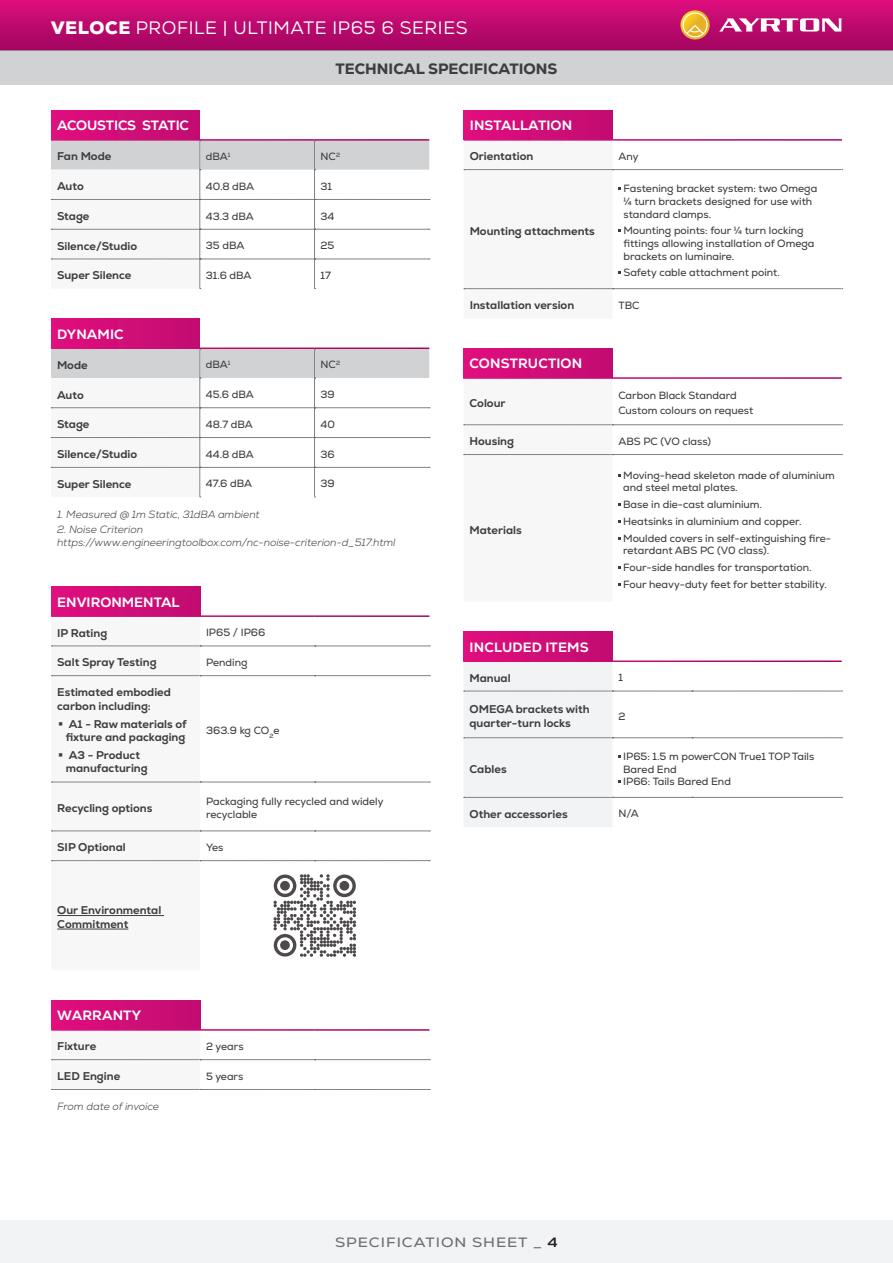
<style>
.page{position:relative;width:893px;height:1263px;background:#fff}
.page>*{position:absolute;margin:0;border:0;box-sizing:border-box;transform-origin:0 0}
.t1{font:18px "Nexa";letter-spacing:.035em;color:#fff}
.t2{font:800 15px "Nexa";color:#3e3e3f}
.t3{font:800 13.5px "Nexa";letter-spacing:.01em;color:#fff}
.t4{font:13.5px "Nexa";letter-spacing:.06em;color:#6c6d70;scale:1.15 1}
.t5{font:800 13.5px "Nexa";letter-spacing:-.015em;color:#fff}
.t6{font:800 11.25px/13.5px "Nexa";color:#3e3e3f}
.t7{font:10.5px/12.6px "Nexa";color:#3e3e3f}
.t8{font:italic 300 10.5px/12.6px "Nexa";color:#3e3e3f}
.s1{font-weight:900}
.s2{font-weight:700;color:#231f20}
</style>
<div class="page">
<div style="left:0;top:0;width:893px;height:50px;background:linear-gradient(to bottom,#dd0f7d,#a20661)"></div>
<hr style="left:0;top:50px;width:893px;height:1px;background:#939598">
<div style="left:0;top:51px;width:893px;height:33px;background:#d1d2d4"></div>
<div style="left:0;top:1220px;width:893px;height:43px;background:#f2f3f4"></div>
<svg style="left:719px;top:18px;width:123px;height:14px"></svg>
<svg style="left:680px;top:10px;width:30px;height:30px"></svg>
<div style="left:463px;top:348px;width:149px;height:30px;background:linear-gradient(to right,#e10e7f,#c20c71)"></div>
<hr style="left:463px;top:377px;width:149px;height:2px;background:#fff">
<svg style="left:463px;top:378px;width:379px;height:208px"></svg>
<div style="left:51px;top:1000px;width:149px;height:30px;background:linear-gradient(to right,#e10e7f,#c20c71)"></div>
<svg style="left:51px;top:1030px;width:379px;height:60px"></svg>
<hr style="left:51px;top:1029px;width:149px;height:2px;background:#fff">
<hr style="left:200px;top:1029px;width:115px;height:2px;background:#fff">
<hr style="left:315px;top:1029px;width:114px;height:2px;background:#fff">
<div style="left:464px;top:110px;width:149px;height:30px;background:linear-gradient(to right,#e10e7f,#c20c71)"></div>
<hr style="left:464px;top:139px;width:149px;height:2px;background:#fff">
<svg style="left:464px;top:140px;width:379px;height:150px"></svg>
<div style="left:51px;top:586px;width:149px;height:30px;background:linear-gradient(to right,#e10e7f,#c20c71)"></div>
<svg style="left:51px;top:645px;width:149px;height:285px"></svg>
<svg style="left:51px;top:646px;width:379px;height:1px"></svg>
<svg style="left:51px;top:675px;width:379px;height:1px"></svg>
<svg style="left:51px;top:782px;width:379px;height:1px"></svg>
<svg style="left:51px;top:831px;width:379px;height:1px"></svg>
<svg style="left:51px;top:860px;width:379px;height:1px"></svg>
<hr style="left:51px;top:615px;width:149px;height:2px;background:#fff">
<hr style="left:57px;top:915px;width:107px;height:1px;background:#3e3e3f">
<hr style="left:57px;top:929px;width:71px;height:1px;background:#3e3e3f">
<svg style="left:273px;top:874px;width:83px;height:83px"></svg>
<svg style="left:280px;top:881px;width:10px;height:9px"></svg>
<div style="left:340px;top:881px;width:9px;height:9px;background:#4e4a4b;border-radius:50%"></div>
<svg style="left:280px;top:940px;width:10px;height:10px"></svg>
<div style="left:463px;top:631px;width:149px;height:30px;background:linear-gradient(to right,#e10e7f,#c20c71)"></div>
<hr style="left:463px;top:660px;width:149px;height:2px;background:#fff">
<svg style="left:463px;top:661px;width:379px;height:166px"></svg>
<div style="left:51px;top:318px;width:149px;height:30px;background:linear-gradient(to right,#e10e7f,#c20c71)"></div>
<svg style="left:51px;top:348px;width:379px;height:150px"></svg>
<hr style="left:51px;top:347px;width:149px;height:2px;background:#fff">
<hr style="left:200px;top:347px;width:115px;height:2px;background:#fff">
<hr style="left:315px;top:347px;width:114px;height:2px;background:#fff">
<div style="left:51px;top:110px;width:149px;height:30px;background:linear-gradient(to right,#e10e7f,#c20c71)"></div>
<svg style="left:51px;top:140px;width:379px;height:149px"></svg>
<hr style="left:51px;top:139px;width:149px;height:2px;background:#fff">
<hr style="left:200px;top:139px;width:115px;height:2px;background:#fff">
<hr style="left:315px;top:139px;width:114px;height:2px;background:#fff">
<h1 class="t1" style="left:51px;top:17px;width:418px"><span class="s1">VELOCE</span> PROFILE | ULTIMATE IP65 6 SERIES</h1>
<h2 class="t2" style="left:335px;top:59px;width:223px">TECHNICAL SPECIFICATIONS</h2>
<p class="t5" style="left:57px;top:117px;width:134px">ACOUSTICS STATIC</p>
<p class="t6" style="left:57px;top:150px;width:56px">Fan Mode</p>
<p class="t7" style="left:206px;top:150px;width:26px">dBA<sup>1</sup></p>
<p class="t7" style="left:321px;top:150px;width:21px">NC<sup>2</sup></p>
<p class="t6" style="left:57px;top:179px;width:28px">Auto</p>
<p class="t7" style="left:206px;top:180px;width:50px">40.8 dBA</p>
<p class="t7" style="left:321px;top:180px;width:13px">31</p>
<p class="t6" style="left:57px;top:209px;width:34px">Stage</p>
<p class="t7" style="left:206px;top:210px;width:49px">43.3 dBA</p>
<p class="t7" style="left:321px;top:210px;width:15px">34</p>
<p class="t6" style="left:57px;top:239px;width:82px">Silence/Studio</p>
<p class="t7" style="left:206px;top:239px;width:40px">35 dBA</p>
<p class="t7" style="left:321px;top:239px;width:15px">25</p>
<p class="t6" style="left:57px;top:269px;width:76px">Super Silence</p>
<p class="t7" style="left:206px;top:269px;width:47px">31.6 dBA</p>
<p class="t7" style="left:321px;top:269px;width:12px">17</p>
<p class="t3" style="left:57px;top:325px;width:68px">DYNAMIC</p>
<p class="t6" style="left:57px;top:358px;width:32px">Mode</p>
<p class="t7" style="left:206px;top:359px;width:26px">dBA<sup>1</sup></p>
<p class="t7" style="left:321px;top:359px;width:21px">NC<sup>2</sup></p>
<p class="t6" style="left:57px;top:388px;width:28px">Auto</p>
<p class="t7" style="left:206px;top:388px;width:49px">45.6 dBA</p>
<p class="t7" style="left:321px;top:388px;width:16px">39</p>
<p class="t6" style="left:57px;top:418px;width:34px">Stage</p>
<p class="t7" style="left:206px;top:418px;width:48px">48.7 dBA</p>
<p class="t7" style="left:321px;top:418px;width:16px">40</p>
<p class="t6" style="left:57px;top:447px;width:82px">Silence/Studio</p>
<p class="t7" style="left:206px;top:448px;width:49px">44.8 dBA</p>
<p class="t7" style="left:321px;top:448px;width:16px">36</p>
<p class="t6" style="left:57px;top:477px;width:76px">Super Silence</p>
<p class="t7" style="left:206px;top:478px;width:48px">47.6 dBA</p>
<p class="t7" style="left:321px;top:478px;width:16px">39</p>
<p class="t8" style="left:57px;top:509px;width:204px">1. Measured @ 1m Static, 31dBA ambient</p>
<p class="t8" style="left:57px;top:523px;width:340px">2. Noise Criterion https://www.engineeringtoolbox.com/nc-noise-criterion-d_517.html</p>
<p class="t3" style="left:57px;top:593px;width:124px">ENVIRONMENTAL</p>
<p class="t6" style="left:57px;top:626px;width:52px">IP Rating</p>
<p class="t7" style="left:206px;top:626px;width:61px">IP65 / IP66</p>
<p class="t6" style="left:57px;top:656px;width:101px">Salt Spray Testing</p>
<p class="t7" style="left:206px;top:656px;width:43px">Pending</p>
<p class="t6" style="left:57px;top:686px;width:115px">Estimated embodied carbon including:</p>
<p class="t6" style="left:66px;top:717px;width:123px">A1 - Raw materials of fixture and packaging</p>
<p class="t6" style="left:66px;top:748px;width:83px">A3 - Product manufacturing</p>
<p class="t7" style="left:206px;top:724px;width:75px">363.9 kg CO<sub>2</sub>e</p>
<p class="t6" style="left:57px;top:801px;width:97px">Recycling options</p>
<p class="t7" style="left:206px;top:795px;width:179px">Packaging fully recycled and widely recyclable</p>
<p class="t6" style="left:57px;top:841px;width:70px">SIP Optional</p>
<p class="t7" style="left:206px;top:841px;width:19px">Yes</p>
<p class="t6" style="left:57px;top:904px;width:106px">Our Environmental<br>Commitment</p>
<p class="t3" style="left:57px;top:1007px;width:85px">WARRANTY</p>
<p class="t6" style="left:57px;top:1040px;width:41px">Fixture</p>
<p class="t7" style="left:206px;top:1040px;width:39px">2 years</p>
<p class="t6" style="left:57px;top:1069px;width:64px">LED Engine</p>
<p class="t7" style="left:206px;top:1070px;width:39px">5 years</p>
<p class="t8" style="left:57px;top:1100px;width:103px">From date of invoice</p>
<p class="t3" style="left:470px;top:117px;width:104px">INSTALLATION</p>
<p class="t6" style="left:470px;top:150px;width:65px">Orientation</p>
<p class="t7" style="left:619px;top:150px;width:21px">Any</p>
<p class="t6" style="left:470px;top:224px;width:127px">Mounting attachments</p>
<p class="t7" style="left:623px;top:183px;width:195px">Fastening bracket system: two Omega ¼ turn brackets designed for use with standard clamps.</p>
<p class="t7" style="left:623px;top:225px;width:193px">Mounting points: four ¼ turn locking fittings allowing installation of Omega brackets on luminaire.</p>
<p class="t7" style="left:623px;top:267px;width:158px">Safety cable attachment point.</p>
<p class="t6" style="left:470px;top:299px;width:106px">Installation version</p>
<p class="t7" style="left:619px;top:299px;width:23px">TBC</p>
<p class="t3" style="left:470px;top:355px;width:114px">CONSTRUCTION</p>
<p class="t6" style="left:469px;top:396px;width:38px">Colour</p>
<p class="t7" style="left:618px;top:388px;width:137px;line-height:15px">Carbon Black Standard<br>Custom colours on request</p>
<p class="t6" style="left:469px;top:435px;width:46px">Housing</p>
<p class="t7" style="left:618px;top:435px;width:94px">ABS PC (VO class)</p>
<p class="t6" style="left:469px;top:523px;width:54px">Materials</p>
<p class="t7" style="left:623px;top:469px;width:213px">Moving-head skeleton made of aluminium and steel metal plates.</p>
<p class="t7" style="left:623px;top:496px;width:209px;line-height:16.8px">Base in die-cast aluminium.<br>Heatsinks in aluminium and copper.<br>Moulded covers in self-extinguishing fire-</p>
<p class="t7" style="left:623px;top:542px;width:205px;line-height:16.8px">retardant ABS PC (V0 class).<br>Four-side handles for transportation.<br>Four heavy-duty feet for better stability.</p>
<p class="t3" style="left:470px;top:638px;width:121px">INCLUDED ITEMS</p>
<p class="t6" style="left:469px;top:671px;width:43px">Manual</p>
<p class="t7" style="left:618px;top:671px;width:6px">1</p>
<p class="t6" style="left:469px;top:703px;width:122px">OMEGA brackets with quarter-turn locks</p>
<p class="t7" style="left:618px;top:710px;width:9px">2</p>
<p class="t6" style="left:469px;top:762px;width:39px">Cables</p>
<p class="t7" style="left:623px;top:750px;width:193px">IP65: 1.5 m powerCON True1 TOP Tails<br>Bared End<br>IP66: Tails Bared End</p>
<p class="t6" style="left:469px;top:807px;width:100px">Other accessories</p>
<p class="t7" style="left:618px;top:808px;width:22px">N/A</p>
<p class="t4" style="left:335px;top:1234px;width:195px">SPECIFICATION SHEET _ <span class="s2">4</span></p>
</div>
